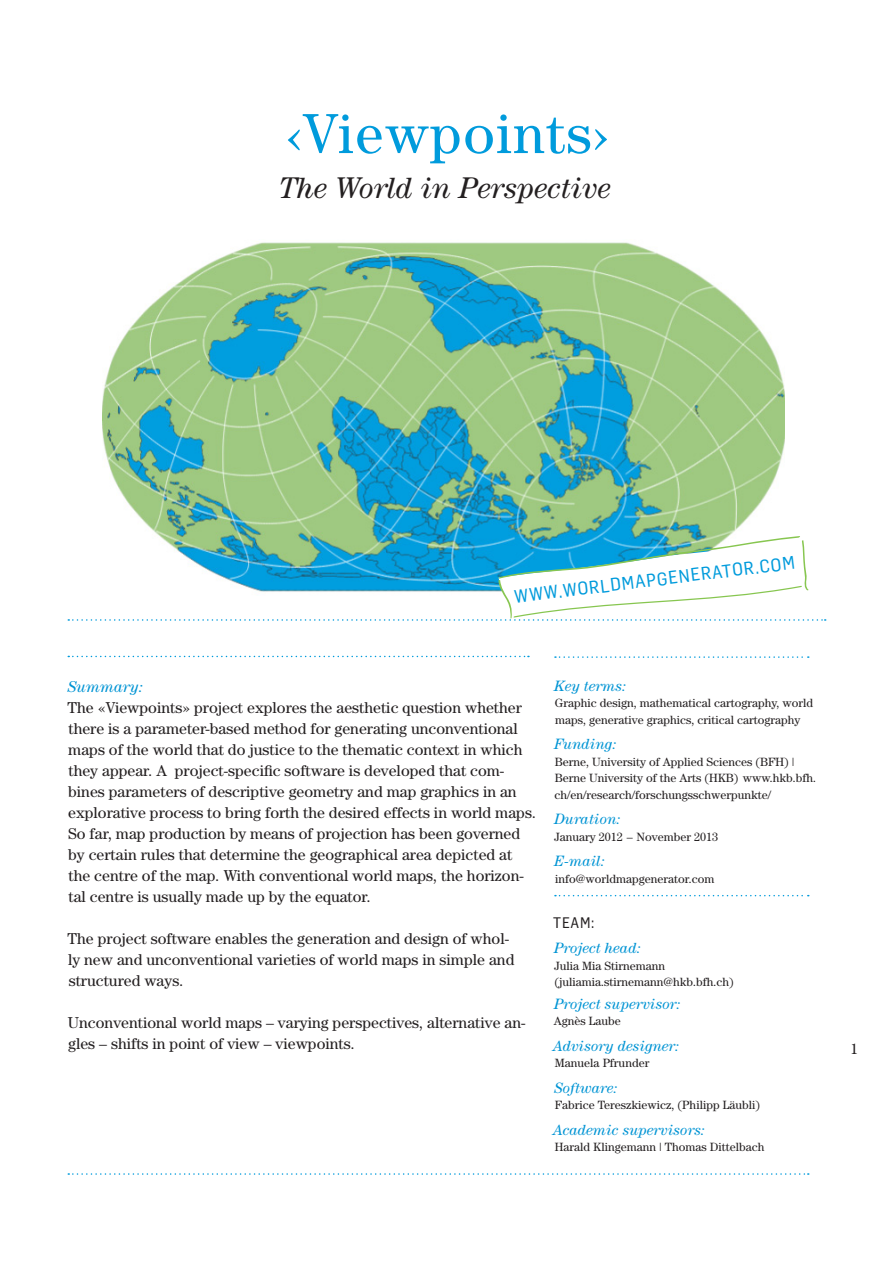
<style>
.page{position:relative;width:893px;height:1263px;background:#fff}
.page>*{position:absolute;margin:0;border:0;box-sizing:border-box;transform-origin:0 0}
.t1{font:56.55px "Century Std";letter-spacing:.025em;color:#009bdc}
.t2{font:italic 30px "Century Std";color:#231f20}
.t3{font:18px "Flama Semicondensed Basic";color:#009bdc}
.t4{font:15.75px/21px "Century Std";color:#231f20}
.t5{font:italic 15.75px "Century Std";color:#0094d4}
.t6{font:italic 15px "Century Std";color:#0094d4}
.t7{font:15px "Flama Semicondensed Basic";color:#231f20}
.t8{font:15px "Century Std";color:#231f20}
.t9{font:12px/16.5px "Century Std";color:#231f20}
</style>
<div class="page">
<img style="left:103px;top:242px;width:681px;height:294px">
<svg style="left:68px;top:536px;width:758px;height:85px"></svg>
<svg style="left:68px;top:656px;width:461px;height:1px"></svg>
<svg style="left:68px;top:1173px;width:741px;height:2px"></svg>
<svg style="left:555px;top:656px;width:254px;height:2px"></svg>
<svg style="left:555px;top:895px;width:254px;height:1px"></svg>
<h1 class="t1" style="left:286px;top:101px;width:324px">‹Viewpoints›</h1>
<h2 class="t2" style="left:279px;top:171px;width:333px">The World in Perspective</h2>
<p class="t3" style="left:513px;top:585px;width:284px;rotate:-7deg">WWW.WORLDMAPGENERATOR.COM</p>
<p class="t5" style="left:68px;top:677px;width:77px">Summary:</p>
<p class="t4" style="left:68px;top:696px;width:470px">The «Viewpoints» project explores the aesthetic question whether there is a parameter-based method for generating unconventional maps of the world that do justice to the thematic context in which they appear. A project-specific software is developed that com&shy;bines parameters of descriptive geometry and map graphics in an explorative process to bring forth the desired effects in world maps.<br>So far, map production by means of projection has been governed by certain rules that determine the geographical area depicted at the centre of the map. With conventional world maps, the horizon&shy;tal centre is usually made up by the equator.</p>
<p class="t4" style="left:68px;top:927px;width:448px">The project software enables the generation and design of whol&shy;ly new and unconventional varieties of world maps in simple and structured ways.</p>
<p class="t4" style="left:68px;top:1011px;width:459px">Unconventional world maps – varying perspectives, alternative an&shy;gles – shifts in point of view – viewpoints.</p>
<p class="t6" style="left:554px;top:677px;width:74px">Key terms:</p>
<p class="t9" style="left:555px;top:695px;width:260px">Graphic design, mathematical cartography, world maps, generative graphics, critical cartography</p>
<p class="t6" style="left:554px;top:736px;width:64px">Funding:</p>
<p class="t9" style="left:555px;top:753px;width:263px">Berne, University of Applied Sciences (BFH) |<br>Berne University of the Arts (HKB) www.hkb.bfh. ch/en/research/forschungsschwerpunkte/</p>
<p class="t6" style="left:554px;top:811px;width:68px">Duration:</p>
<p class="t9" style="left:554px;top:828px;width:165px">January 2012 – November 2013</p>
<p class="t6" style="left:554px;top:853px;width:52px">E-mail:</p>
<p class="t9" style="left:555px;top:870px;width:161px">info@worldmapgenerator.com</p>
<p class="t7" style="left:553px;top:913px;width:43px">TEAM:</p>
<p class="t6" style="left:554px;top:940px;width:88px">Project head:</p>
<p class="t9" style="left:554px;top:957px;width:181px">Julia Mia Stirnemann (juliamia.stirnemann@hkb.bfh.ch)</p>
<p class="t6" style="left:554px;top:995px;width:128px">Project supervisor:</p>
<p class="t9" style="left:554px;top:1013px;width:69px">Agnès Laube</p>
<p class="t6" style="left:553px;top:1037px;width:128px">Advisory designer:</p>
<p class="t9" style="left:555px;top:1055px;width:96px">Manuela Pfrunder</p>
<p class="t6" style="left:554px;top:1079px;width:65px">Software:</p>
<p class="t9" style="left:555px;top:1097px;width:207px">Fabrice Tereszkiewicz, (Philipp Läubli)</p>
<p class="t6" style="left:553px;top:1121px;width:154px">Academic supervisors:</p>
<p class="t9" style="left:555px;top:1139px;width:211px">Harald Klingemann | Thomas Dittelbach</p>
<p class="t8" style="left:850px;top:1040px;width:9px">1</p>
</div>
